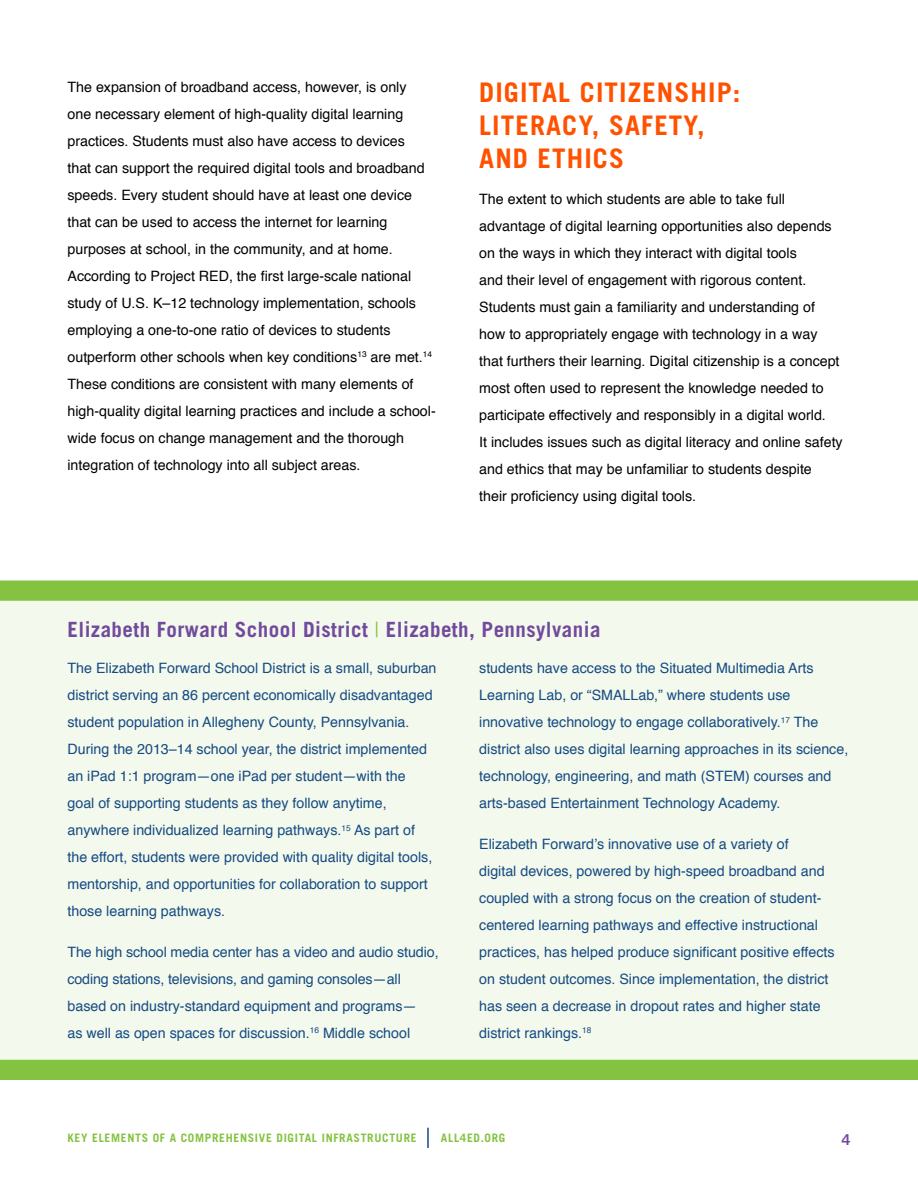
<style>
.page{position:relative;width:918px;height:1188px;background:#fff}
.page>*{position:absolute;margin:0;border:0;box-sizing:border-box;transform-origin:0 0}
.t1{font:700 27px/33px "Trade Gothic";letter-spacing:.04em;color:#ff5200}
.t2{font:700 21px "Trade Gothic";letter-spacing:.02em;color:#724a9d}
.t3{font:15px "Trade Gothic Bold Two";color:#724a9d}
.t4{font:14.25px/27px "Helvetica";color:#154a83}
.t5{font:14.25px/27px "Helvetica";color:#000}
.t6{font:700 11.7px "Trade Gothic";letter-spacing:.06em;color:#84c341}
.s1{font-weight:400;color:#84c341}
</style>
<div class="page">
<hr style="left:427px;top:1128px;width:2px;height:20px;background:#154a83">
<svg style="left:0;top:580px;width:918px;height:500px;background:#eaf4de"></svg>
<p class="t5" style="left:68px;top:74px;width:370px">The expansion of broadband access, however, is only<br>one necessary element of high-quality digital learning practices. Students must also have access to devices<br>that can support the required digital tools and broadband speeds. Every student should have at least one device that can be used to access the internet for learning purposes at school, in the community, and at home.<br>According to Project RED, the first large-scale national study of U.S. K–12 technology implementation, schools employing a one-to-one ratio of devices to students outperform other schools when key conditions<sup>13</sup> are met.<sup>14<br></sup>These conditions are consistent with many elements of high-quality digital learning practices and include a school&shy;wide focus on change management and the thorough integration of technology into all subject areas.</p>
<h1 class="t1" style="left:479px;top:75px;width:263px">DIGITAL CITIZENSHIP:<br>LITERACY, SAFETY,<br>AND ETHICS</h1>
<p class="t5" style="left:479px;top:186px;width:365px">The extent to which students are able to take full advantage of digital learning opportunities also depends on the ways in which they interact with digital tools<br>and their level of engagement with rigorous content.<br>Students must gain a familiarity and understanding of how to appropriately engage with technology in a way that furthers their learning. Digital citizenship is a concept most often used to represent the knowledge needed to participate effectively and responsibly in a digital world.<br>It includes issues such as digital literacy and online safety and ethics that may be unfamiliar to students despite their proficiency using digital tools.</p>
<h2 class="t2" style="left:68px;top:617px;width:535px">Elizabeth Forward School District <span class="s1">|</span> Elizabeth, Pennsylvania</h2>
<p class="t4" style="left:68px;top:655px;width:371px">The Elizabeth Forward School District is a small, suburban district serving an 86 percent economically disadvantaged student population in Allegheny County, Pennsylvania.<br>During the 2013–14 school year, the district implemented an iPad 1:1 program—one iPad per student—with the<br>goal of supporting students as they follow anytime, anywhere individualized learning pathways.<sup>15</sup> As part of the effort, students were provided with quality digital tools, mentorship, and opportunities for collaboration to support those learning pathways.</p>
<p class="t4" style="left:68px;top:939px;width:373px">The high school media center has a video and audio studio, coding stations, televisions, and gaming consoles—all based on industry-standard equipment and programs—<br>as well as open spaces for discussion.<sup>16</sup> Middle school</p>
<p class="t4" style="left:479px;top:655px;width:371px">students have access to the Situated Multimedia Arts Learning Lab, or “SMALLab,” where students use innovative technology to engage collaboratively.<sup>17</sup> The district also uses digital learning approaches in its science, technology, engineering, and math (STEM) courses and arts-based Entertainment Technology Academy.</p>
<p class="t4" style="left:479px;top:831px;width:357px">Elizabeth Forward’s innovative use of a variety of<br>digital devices, powered by high-speed broadband and coupled with a strong focus on the creation of student&shy;centered learning pathways and effective instructional practices, has helped produce significant positive effects on student outcomes. Since implementation, the district has seen a decrease in dropout rates and higher state district rankings.<sup>18</sup></p>
<p class="t6" style="left:68px;top:1130px;width:351px">KEY ELEMENTS OF A COMPREHENSIVE DIGITAL INFRASTRUCTURE</p>
<p class="t6" style="left:441px;top:1130px;width:66px">ALL4ED.ORG</p>
<p class="t3" style="left:841px;top:1130px;width:11px">4</p>
</div>
